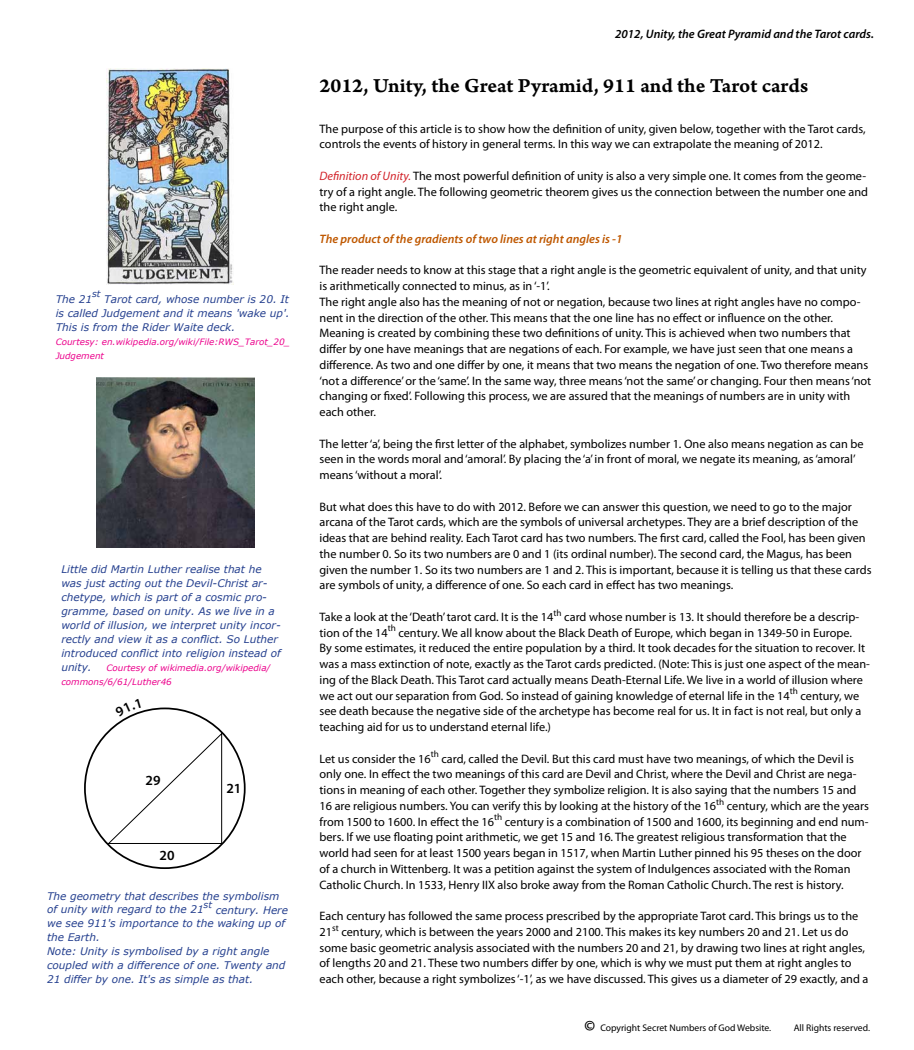
<style>
.page{position:relative;width:914px;height:1050px;background:#fff}
.page>*{position:absolute;margin:0;border:0;box-sizing:border-box;transform-origin:0 0}
.t1{font:21px "Arno Pro Smbd Caption";color:#000}
.t2{font:600 14px "Myriad Pro";color:#000}
.t3{font:12.25px/15.8px "Myriad Pro";color:#000}
.t4{font:italic 600 12.25px "Myriad Pro";color:#bf5800}
.t5{font:italic 600 12.25px "Myriad Pro";color:#000}
.t6{font:italic 10.5px/14px "Verdana";color:#25408f}
.t7{font:9.62px "Myriad Pro";color:#000}
.t8{font:italic 9.19px "Verdana";color:#25408f}
.t9{font:italic 8.75px/14px "Verdana";color:#ec008c}
.s1{font-style:italic;color:#d2232a}
.s2{font-weight:700;font-size:15.75px}
</style>
<div class="page">
<svg style="left:106px;top:732px;width:117px;height:112px"></svg>
<img style="left:107px;top:69px;width:126px;height:216px">
<img style="left:97px;top:377px;width:158px;height:170px">
<svg style="left:127px;top:711px;width:14px;height:6px"></svg>
<p class="t8" style="left:92px;top:288px;width:10px">st</p>
<p class="t6" style="left:56px;top:292px;width:235px;text-align:justify;text-indent:49px">Tarot card, whose number is 20. It is called Judgement and it means 'wake up'.<br>This is from the Rider Waite deck.</p>
<p class="t9" style="left:56px;top:334px;width:236px">Courtesy: en.wikipedia.org/wiki/File:RWS_Tarot_20_<br>Judgement</p>
<p class="t6" style="left:56px;top:292px;width:38px">The 21</p>
<p class="t6" style="left:61px;top:562px;width:221px">Little did Martin Luther realise that he was just acting out the Devil-Christ ar&shy;chetype, which is part of a cosmic pro&shy;gramme, based on unity. As we live in a world of illusion, we interpret unity incor&shy;rectly and view it as a conflict. So Luther introduced conflict into religion instead of unity.</p>
<p class="t9" style="left:61px;top:661px;width:211px;text-indent:45px">Courtesy of wikimedia.org/wikipedia/ commons/6/61/Luther46</p>
<p class="t2" style="left:146px;top:771px;width:17px">29</p>
<p class="t2" style="left:159px;top:847px;width:17px">20</p>
<p class="t2" style="left:226px;top:779px;width:17px">21</p>
<p class="t6" style="left:47px;top:889px;width:234px">The geometry that describes the symbolism of unity with regard to the 21</p>
<p class="t8" style="left:204px;top:899px;width:10px">st</p>
<p class="t6" style="left:47px;top:903px;width:242px;text-indent:169px">century. Here we see 911's importance to the waking up of the Earth.<br>Note: Unity is symbolised by a right angle coupled with a difference of one. Twenty and<br>21 differ by one. It's as simple as that.</p>
<p class="t5" style="left:615px;top:26px;width:260px">2012, Unity, the Great Pyramid and the Tarot cards.</p>
<h1 class="t1" style="left:319px;top:73px;width:490px">2012, Unity, the Great Pyramid, 911 and the Tarot cards</h1>
<p class="t3" style="left:319px;top:121px;width:547px">The purpose of this article is to show how the definition of unity, given below, together with the Tarot cards, controls the events of history in general terms. In this way we can extrapolate the meaning of 2012.</p>
<p class="t3" style="left:319px;top:168px;width:550px"><span class="s1">Definition of Unity.</span> The most powerful definition of unity is also a very simple one. It comes from the geome&shy;try of a right angle. The following geometric theorem gives us the connection between the number one and the right angle.</p>
<p class="t4" style="left:319px;top:231px;width:304px">The product of the gradients of two lines at right angles is -1</p>
<p class="t3" style="left:319px;top:262px;width:553px">The reader needs to know at this stage that a right angle is the geometric equivalent of unity, and that unity is arithmetically connected to minus, as in ‘-1’.<br>The right angle also has the meaning of not or negation, because two lines at right angles have no compo&shy;nent in the direction of the other. This means that the one line has no effect or influence on the other.<br>Meaning is created by combining these two definitions of unity. This is achieved when two numbers that differ by one have meanings that are negations of each. For example, we have just seen that one means a difference. As two and one differ by one, it means that two means the negation of one. Two therefore means ‘not a difference’ or the ‘same’. In the same way, three means ‘not the same’ or changing. Four then means ‘not changing or fixed’. Following this process, we are assured that the meanings of numbers are in unity with each other.</p>
<p class="t3" style="left:319px;top:436px;width:545px">The letter ‘a’, being the first letter of the alphabet, symbolizes number 1. One also means negation as can be seen in the words moral and ‘amoral’. By placing the ‘a’ in front of moral, we negate its meaning, as ‘amoral’ means ‘without a moral’.</p>
<p class="t3" style="left:319px;top:499px;width:553px">But what does this have to do with 2012. Before we can answer this question, we need to go to the major arcana of the Tarot cards, which are the symbols of universal archetypes. They are a brief description of the ideas that are behind reality. Each Tarot card has two numbers. The first card, called the Fool, has been given the number 0. So its two numbers are 0 and 1 (its ordinal number). The second card, the Magus, has been given the number 1. So its two numbers are 1 and 2. This is important, because it is telling us that these cards are symbols of unity, a difference of one. So each card in effect has two meanings.</p>
<p class="t3" style="left:319px;top:609px;width:552px">Take a look at the ‘Death’ tarot card. It is the 14<sup>th</sup> card whose number is 13. It should therefore be a descrip&shy;tion of the 14<sup>th</sup> century. We all know about the Black Death of Europe, which began in 1349-50 in Europe.<br>By some estimates, it reduced the entire population by a third. It took decades for the situation to recover. It was a mass extinction of note, exactly as the Tarot cards predicted. (Note: This is just one aspect of the mean&shy;ing of the Black Death. This Tarot card actually means Death-Eternal Life. We live in a world of illusion where we act out our separation from God. So instead of gaining knowledge of eternal life in the 14<sup>th</sup> century, we see death because the negative side of the archetype has become real for us. It in fact is not real, but only a teaching aid for us to understand eternal life.)</p>
<p class="t3" style="left:319px;top:751px;width:551px">Let us consider the 16<sup>th</sup> card, called the Devil. But this card must have two meanings, of which the Devil is only one. In effect the two meanings of this card are Devil and Christ, where the Devil and Christ are nega&shy;tions in meaning of each other. Together they symbolize religion. It is also saying that the numbers 15 and 16 are religious numbers. You can verify this by looking at the history of the 16<sup>th</sup> century, which are the years from 1500 to 1600. In effect the 16<sup>th</sup> century is a combination of 1500 and 1600, its beginning and end num&shy;bers. If we use floating point arithmetic, we get 15 and 16. The greatest religious transformation that the world had seen for at least 1500 years began in 1517, when Martin Luther pinned his 95 theses on the door of a church in Wittenberg. It was a petition against the system of Indulgences associated with the Roman Catholic Church. In 1533, Henry IIX also broke away from the Roman Catholic Church. The rest is history.</p>
<p class="t3" style="left:319px;top:908px;width:550px">Each century has followed the same process prescribed by the appropriate Tarot card. This brings us to the 21<sup>st</sup> century, which is between the years 2000 and 2100. This makes its key numbers 20 and 21. Let us do some basic geometric analysis associated with the numbers 20 and 21, by drawing two lines at right angles, of lengths 20 and 21. These two numbers differ by one, which is why we must put them at right angles to each other, because a right symbolizes ‘-1’, as we have discussed. This gives us a diameter of 29 exactly, and a</p>
<p class="t7" style="left:584px;top:1022px;width:188px"><span class="s2">©</span> Copyright Secret Numbers of God Website.</p>
<p class="t7" style="left:793px;top:1022px;width:78px">All Rights reserved.</p>
</div>
